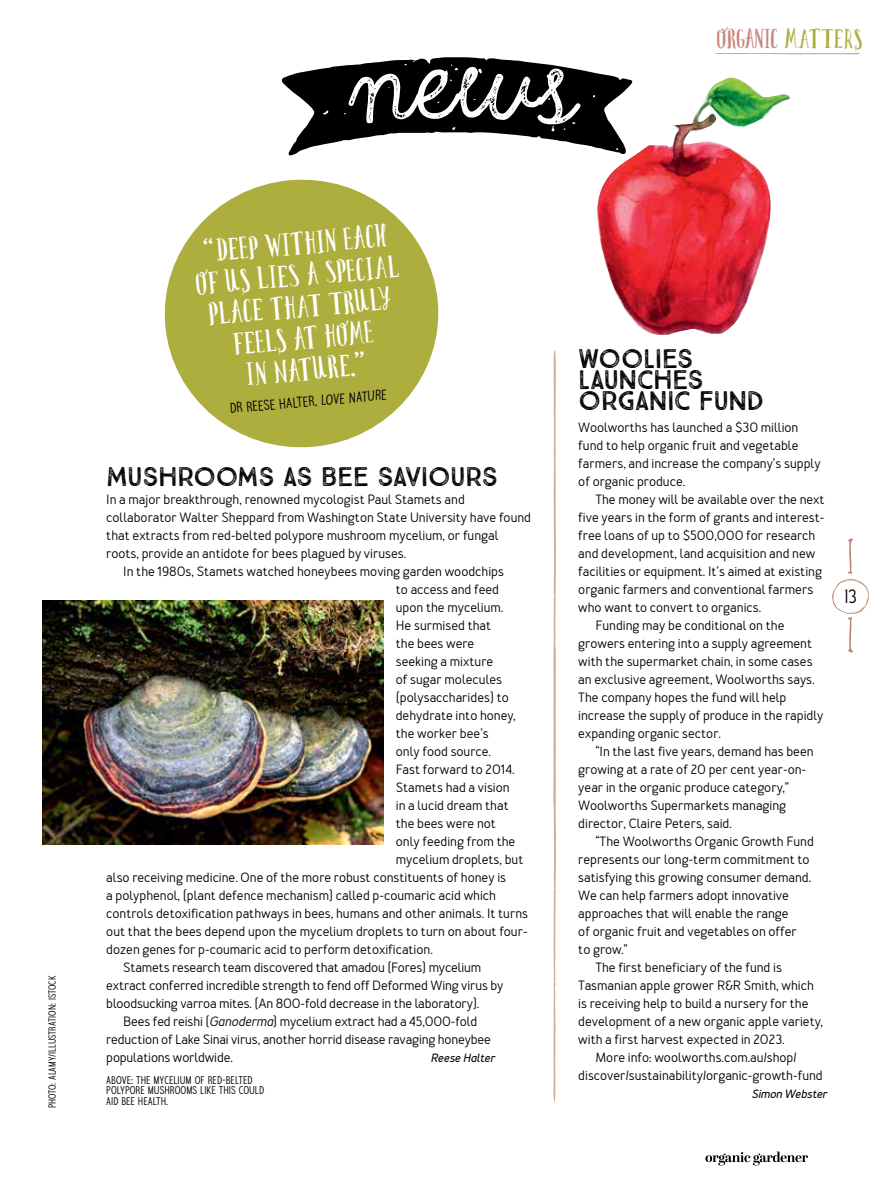
<style>
.page{position:relative;width:893px;height:1191px;background:#fff}
.page>*{position:absolute;margin:0;border:0;box-sizing:border-box;transform-origin:0 0}
.t1{font:31.5px/31.5px "Avocado";color:#fff;text-align:center}
.t2{font:27px/21px "True North Textures";letter-spacing:-.03em;color:#000}
.t3{font:27px "Avocado";letter-spacing:-.065em;color:#c9867e}
.t4{font:18px "Rhea";color:#000}
.t5{font:500 13.5px/18px "Merlo";color:#000}
.t6{font:13.5px "Rhea";color:#000}
.t7{font:italic 700 12px "Merlo";letter-spacing:-.01em;color:#000}
.t8{font:10.5px/10.5px "Rhea";color:#000}
.t9{font:9.75px "Rhea";color:#000}
.s1{color:#aeae3e}
.s2{font-style:italic}
</style>
<div class="page">
<svg style="left:705px;top:1151px;width:103px;height:14px"></svg>
<svg style="left:832px;top:538px;width:37px;height:114px"></svg>
<svg style="left:715px;top:53px;width:145px;height:1px"></svg>
<svg style="left:553px;top:350px;width:3px;height:753px;background:#decdba"></svg>
<img style="left:43px;top:600px;width:340px;height:244px">
<img style="left:597px;top:77px;width:193px;height:258px">
<svg style="left:164px;top:179px;width:275px;height:269px;fill:#aeae3e"></svg>
<svg style="left:281px;top:57px;width:352px;height:98px"></svg>
<h2 class="t3" style="left:716px;top:23px;width:149px">ORGANIC <span class="s1">MATTERS</span></h2>
<p class="t9" style="left:47px;top:1108px;width:134px;rotate:-90deg">PHOTO: ALAMY/ILLUSTRATION: ISTOCK</p>
<h1 class="t1" style="left:191px;top:239px;width:207px;rotate:-5deg">“DEEP WITHIN EACH<br>OF US LIES A SPECIAL<br>PLACE THAT TRULY<br>FEELS AT HOME<br>IN NATURE.”</h1>
<p class="t6" style="left:229px;top:400px;width:159px;rotate:-5deg">DR REESE HALTER, LOVE NATURE</p>
<h2 class="t2" style="left:106px;top:466px;width:393px">MUSHROOMS AS BEE SAVIOURS</h2>
<p class="t5" style="left:106px;top:491px;width:360px">In a major breakthrough, renowned mycologist Paul Stamets and</p>
<p class="t5" style="left:106px;top:509px;width:426px">collaborator Walter Sheppard from Washington State University have found</p>
<p class="t5" style="left:106px;top:527px;width:394px">that extracts from red-belted polypore mushroom mycelium, or fungal</p>
<p class="t5" style="left:106px;top:545px;width:302px">roots, provide an antidote for bees plagued by viruses.</p>
<p class="t5" style="left:123px;top:563px;width:382px">In the 1980s, Stamets watched honeybees moving garden woodchips</p>
<p class="t5" style="left:396px;top:581px;width:105px">to access and feed</p>
<p class="t5" style="left:396px;top:599px;width:109px">upon the mycelium.</p>
<p class="t5" style="left:396px;top:617px;width:97px">He surmised that</p>
<p class="t5" style="left:396px;top:635px;width:80px">the bees were</p>
<p class="t5" style="left:396px;top:653px;width:99px">seeking a mixture</p>
<p class="t5" style="left:396px;top:671px;width:108px">of sugar molecules</p>
<p class="t5" style="left:396px;top:689px;width:115px">(polysaccharides) to</p>
<p class="t5" style="left:396px;top:707px;width:121px">dehydrate into honey,</p>
<p class="t5" style="left:396px;top:725px;width:94px">the worker bee’s</p>
<p class="t5" style="left:396px;top:743px;width:97px">only food source.</p>
<p class="t5" style="left:396px;top:761px;width:120px">Fast forward to 2014.</p>
<p class="t5" style="left:396px;top:779px;width:115px">Stamets had a vision</p>
<p class="t5" style="left:396px;top:797px;width:114px">in a lucid dream that</p>
<p class="t5" style="left:396px;top:815px;width:102px">the bees were not</p>
<p class="t5" style="left:396px;top:833px;width:121px">only feeding from the</p>
<p class="t5" style="left:396px;top:851px;width:129px">mycelium droplets, but</p>
<p class="t5" style="left:106px;top:869px;width:401px">also receiving medicine. One of the more robust constituents of honey is</p>
<p class="t5" style="left:106px;top:887px;width:391px">a polyphenol, (plant defence mechanism) called p-coumaric acid which</p>
<p class="t5" style="left:106px;top:905px;width:423px">controls detoxification pathways in bees, humans and other animals. It turns</p>
<p class="t5" style="left:106px;top:923px;width:423px">out that the bees depend upon the mycelium droplets to turn on about four-</p>
<p class="t5" style="left:106px;top:941px;width:328px">dozen genes for p-coumaric acid to perform detoxification.</p>
<p class="t5" style="left:123px;top:959px;width:359px">Stamets research team discovered that amadou (Fores) mycelium</p>
<p class="t5" style="left:106px;top:977px;width:399px">extract conferred incredible strength to fend off Deformed Wing virus by</p>
<p class="t5" style="left:106px;top:995px;width:375px">bloodsucking varroa mites. (An 800-fold decrease in the laboratory).</p>
<p class="t5" style="left:123px;top:1013px;width:355px">Bees fed reishi (<span class="s2">Ganoderma</span>) mycelium extract had a 45,000-fold</p>
<p class="t5" style="left:106px;top:1031px;width:386px">reduction of Lake Sinai virus, another horrid disease ravaging honeybee</p>
<p class="t5" style="left:106px;top:1049px;width:128px">populations worldwide.</p>
<p class="t7" style="left:430px;top:1051px;width:66px">Reese Halter</p>
<p class="t8" style="left:106px;top:1074px;width:159px">ABOVE: THE MYCELIUM OF RED-BELTED<br>POLYPORE MUSHROOMS LIKE THIS COULD<br>AID BEE HEALTH.</p>
<h2 class="t2" style="left:578px;top:348px;width:188px">WOOLIES<br>LAUNCHES<br>ORGANIC FUND</h2>
<p class="t5" style="left:578px;top:419px;width:244px">Woolworths has launched a $30 million fund to help organic fruit and vegetable farmers, and increase the company’s supply of organic produce.</p>
<p class="t5" style="left:595px;top:491px;width:231px">The money will be available over the next</p>
<p class="t5" style="left:578px;top:509px;width:248px">five years in the form of grants and interest-</p>
<p class="t5" style="left:578px;top:527px;width:239px">free loans of up to $500,000 for research</p>
<p class="t5" style="left:578px;top:545px;width:238px">and development, land acquisition and new</p>
<p class="t5" style="left:578px;top:563px;width:245px">facilities or equipment. It’s aimed at existing</p>
<p class="t5" style="left:578px;top:581px;width:236px">organic farmers and conventional farmers</p>
<p class="t5" style="left:578px;top:599px;width:184px">who want to convert to organics.</p>
<p class="t5" style="left:595px;top:617px;width:191px">Funding may be conditional on the</p>
<p class="t5" style="left:578px;top:635px;width:235px">growers entering into a supply agreement</p>
<p class="t5" style="left:578px;top:653px;width:236px">with the supermarket chain, in some cases</p>
<p class="t5" style="left:578px;top:671px;width:238px">an exclusive agreement, Woolworths says.</p>
<p class="t5" style="left:578px;top:689px;width:210px">The company hopes the fund will help</p>
<p class="t5" style="left:578px;top:707px;width:247px">increase the supply of produce in the rapidly</p>
<p class="t5" style="left:578px;top:725px;width:144px">expanding organic sector.</p>
<p class="t5" style="left:595px;top:743px;width:220px">“In the last five years, demand has been</p>
<p class="t5" style="left:578px;top:761px;width:229px">growing at a rate of 20 per cent year-on-</p>
<p class="t5" style="left:578px;top:779px;width:212px">year in the organic produce category,”</p>
<p class="t5" style="left:578px;top:797px;width:209px">Woolworths Supermarkets managing</p>
<p class="t5" style="left:578px;top:815px;width:155px">director, Claire Peters, said.</p>
<p class="t5" style="left:595px;top:833px;width:220px">“The Woolworths Organic Growth Fund</p>
<p class="t5" style="left:578px;top:851px;width:233px">represents our long-term commitment to</p>
<p class="t5" style="left:578px;top:869px;width:234px">satisfying this growing consumer demand.</p>
<p class="t5" style="left:578px;top:887px;width:212px">We can help farmers adopt innovative</p>
<p class="t5" style="left:578px;top:905px;width:212px">approaches that will enable the range</p>
<p class="t5" style="left:578px;top:923px;width:220px">of organic fruit and vegetables on offer</p>
<p class="t5" style="left:578px;top:941px;width:51px">to grow.”</p>
<p class="t5" style="left:595px;top:959px;width:188px">The first beneficiary of the fund is</p>
<p class="t5" style="left:578px;top:977px;width:237px">Tasmanian apple grower R&amp;R Smith, which</p>
<p class="t5" style="left:578px;top:995px;width:232px">is receiving help to build a nursery for the</p>
<p class="t5" style="left:578px;top:1012px;width:246px">development of a new organic apple variety,</p>
<p class="t5" style="left:578px;top:1030px;width:208px">with a first harvest expected in 2023.</p>
<p class="t5" style="left:595px;top:1048px;width:203px">More info: woolworths.com.au/shop/</p>
<p class="t5" style="left:578px;top:1066px;width:246px">discover/sustainability/organic-growth-fund</p>
<p class="t7" style="left:752px;top:1087px;width:77px">Simon Webster</p>
<h3 class="t4" style="left:844px;top:586px;width:14px">13</h3>
</div>
